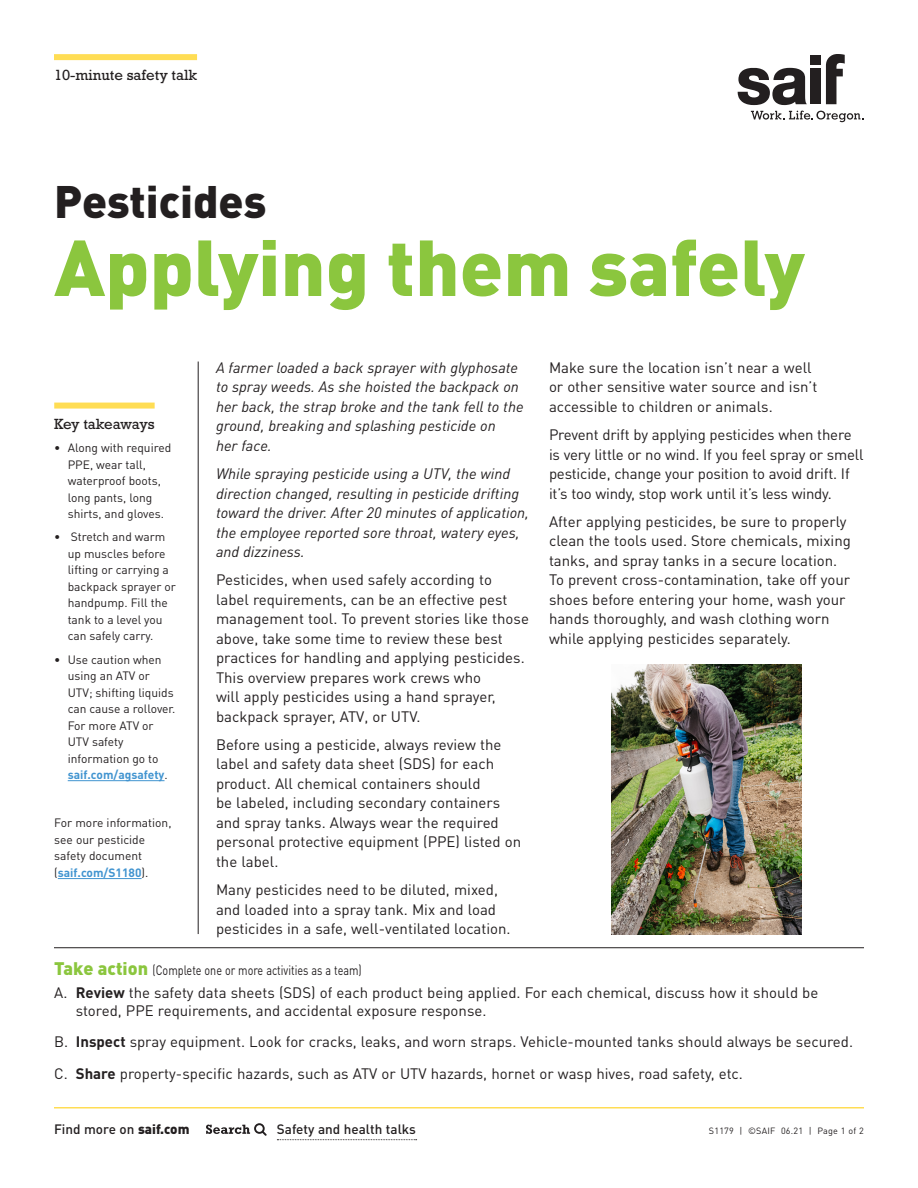
<style>
.page{position:relative;width:918px;height:1188px;background:#fff}
.page>*{position:absolute;margin:0;border:0;box-sizing:border-box;transform-origin:0 0}
.Header_-_Large_lime{font:900 78px "DINOT";color:#8bc63e}
.Header_-_Small_black{font:900 45px "DINOT";color:#231f20}
.Body_text{font:15px/19.5px "DINOT";color:#231f20}
.Body_text-2{font:italic 15px/19.5px "DINOT";color:#231f20}
.Body_-_first_line{font:15px/18px "DINOT";color:#231f20}
.Sidebar_header{font:15px "Rockwell Std";color:#231f20}
.Body_-_first_line-2{font:13.5px "DINOT";color:#231f20;scale:.8 1}
.Body_-_first_line-3{font:500 13.5px "DINOT";color:#231f20}
.Sidebar_body_copy{font:12px/16.5px "DINOT";color:#231f20}
.Body_text-3{font:9px "DINOT";letter-spacing:.025em;color:#231f20}
.s1{font-weight:900;font-size:18px;color:#8bc63e}
.s2{font-weight:700}
.s3{font-weight:700;color:#4194d0}
.s4{font-weight:900}
</style>
<div class="page">
<svg style="left:277px;top:1139px;width:140px;height:1px"></svg>
<svg style="left:206px;top:1123px;width:61px;height:13px"></svg>
<div style="left:810px;top:69px;width:11px;height:35px;background:#231f20"></div>
<div style="left:810px;top:56px;width:11px;height:9px;background:#231f20"></div>
<svg style="left:738px;top:68px;width:69px;height:37px"></svg>
<svg style="left:826px;top:54px;width:19px;height:50px"></svg>
<svg style="left:751px;top:111px;width:113px;height:11px"></svg>
<div style="left:54px;top:54px;width:143px;height:6px;background:#ffdd54"></div>
<hr style="left:54px;top:1107px;width:810px;height:1px;background:#ffdd54">
<hr style="left:54px;top:947px;width:810px;height:1px;background:#231f20">
<img style="left:611px;top:664px;width:191px;height:270px">
<div style="left:54px;top:403px;width:101px;height:6px;background:#ffdd54"></div>
<hr style="left:68px;top:780px;width:97px;height:1px;background:#4194d0">
<hr style="left:58px;top:878px;width:84px;height:1px;background:#4194d0">
<hr style="left:198px;top:362px;width:1px;height:572px;background:#231f20">
<p class="Sidebar_header" style="left:54px;top:67px;width:145px">10-minute safety talk</p>
<p class="Header_-_Small_black" style="left:54px;top:171px;width:214px">Pesticides</p>
<p class="Header_-_Large_lime" style="left:54px;top:215px;width:752px">Applying them safely</p>
<p class="Body_text-2" style="left:216px;top:357px;width:309px">A farmer loaded a back sprayer with glyphosate to spray weeds. As she hoisted the backpack on her back, the strap broke and the tank fell to the ground, breaking and splashing pesticide on<br>her face.</p>
<p class="Body_text-2" style="left:216px;top:463px;width:315px">While spraying pesticide using a UTV, the wind direction changed, resulting in pesticide drifting toward the driver. After 20 minutes of application, the employee reported sore throat, watery eyes, and dizziness.</p>
<p class="Body_text" style="left:216px;top:569px;width:314px">Pesticides, when used safely according to<br>label requirements, can be an effective pest management tool. To prevent stories like those above, take some time to review these best practices for handling and applying pesticides.<br>This overview prepares work crews who<br>will apply pesticides using a hand sprayer, backpack sprayer, ATV, or UTV.</p>
<p class="Body_text" style="left:216px;top:734px;width:307px">Before using a pesticide, always review the label and safety data sheet (SDS) for each product. All chemical containers should<br>be labeled, including secondary containers and spray tanks. Always wear the required personal protective equipment (PPE) listed on the label.</p>
<p class="Body_text" style="left:216px;top:879px;width:296px">Many pesticides need to be diluted, mixed, and loaded into a spray tank. Mix and load pesticides in a safe, well-ventilated location.</p>
<p class="Body_-_first_line-2" style="left:54px;top:961px;width:386px"><span class="s1">Take action</span> (Complete one or more activities as a team)</p>
<p class="Body_-_first_line" style="left:76px;top:982px;width:744px;text-indent:-22px">A. <span class="s2">Review</span> the safety data sheets (SDS) of each product being applied. For each chemical, discuss how it should be stored, PPE requirements, and accidental exposure response.</p>
<p class="Body_-_first_line" style="left:54px;top:1032px;width:800px">B. <span class="s2">Inspect</span> spray equipment. Look for cracks, leaks, and worn straps. Vehicle-mounted tanks should always be secured.</p>
<p class="Body_-_first_line" style="left:54px;top:1063px;width:690px">C. <span class="s2">Share</span> property-specific hazards, such as ATV or UTV hazards, hornet or wasp hives, road safety, etc.</p>
<p class="Body_text" style="left:549px;top:357px;width:270px">Make sure the location isn’t near a well or other sensitive water source and isn’t accessible to children or animals.</p>
<p class="Body_text" style="left:549px;top:424px;width:316px">Prevent drift by applying pesticides when there is very little or no wind. If you feel spray or smell pesticide, change your position to avoid drift. If it’s too windy, stop work until it’s less windy.</p>
<p class="Body_text" style="left:549px;top:511px;width:303px">After applying pesticides, be sure to properly clean the tools used. Store chemicals, mixing tanks, and spray tanks in a secure location.<br>To prevent cross-contamination, take off your shoes before entering your home, wash your hands thoroughly, and wash clothing worn while applying pesticides separately.</p>
<p class="Sidebar_header" style="left:54px;top:415px;width:102px">Key takeaways</p>
<p class="Sidebar_body_copy" style="left:68px;top:439px;width:105px;text-indent:-14px">• Along with required<br>PPE, wear tall, waterproof boots, long pants, long shirts, and gloves.</p>
<p class="Sidebar_body_copy" style="left:68px;top:528px;width:110px;text-indent:-14px">• Stretch and warm up muscles before lifting or carrying a backpack sprayer or handpump. Fill the tank to a level you can safely carry.</p>
<p class="Sidebar_body_copy" style="left:68px;top:650px;width:109px;text-indent:-14px">• Use caution when using an ATV or<br>UTV; shifting liquids can cause a rollover.<br>For more ATV or<br>UTV safety information go to <span class="s3">saif.com/agsafety</span>.</p>
<p class="Sidebar_body_copy" style="left:54px;top:814px;width:119px">For more information, see our pesticide safety document (<span class="s3">saif.com/S1180</span>).</p>
<p class="Body_-_first_line-3" style="left:54px;top:1120px;width:137px">Find more on <span class="s4">saif.com</span></p>
<p class="Body_-_first_line-3" style="left:277px;top:1120px;width:141px">Safety and health talks</p>
<p class="Body_text-3" style="left:709px;top:1125px;width:156px">S1179 | ©SAIF 06.21 | Page 1 of 2</p>
</div>
